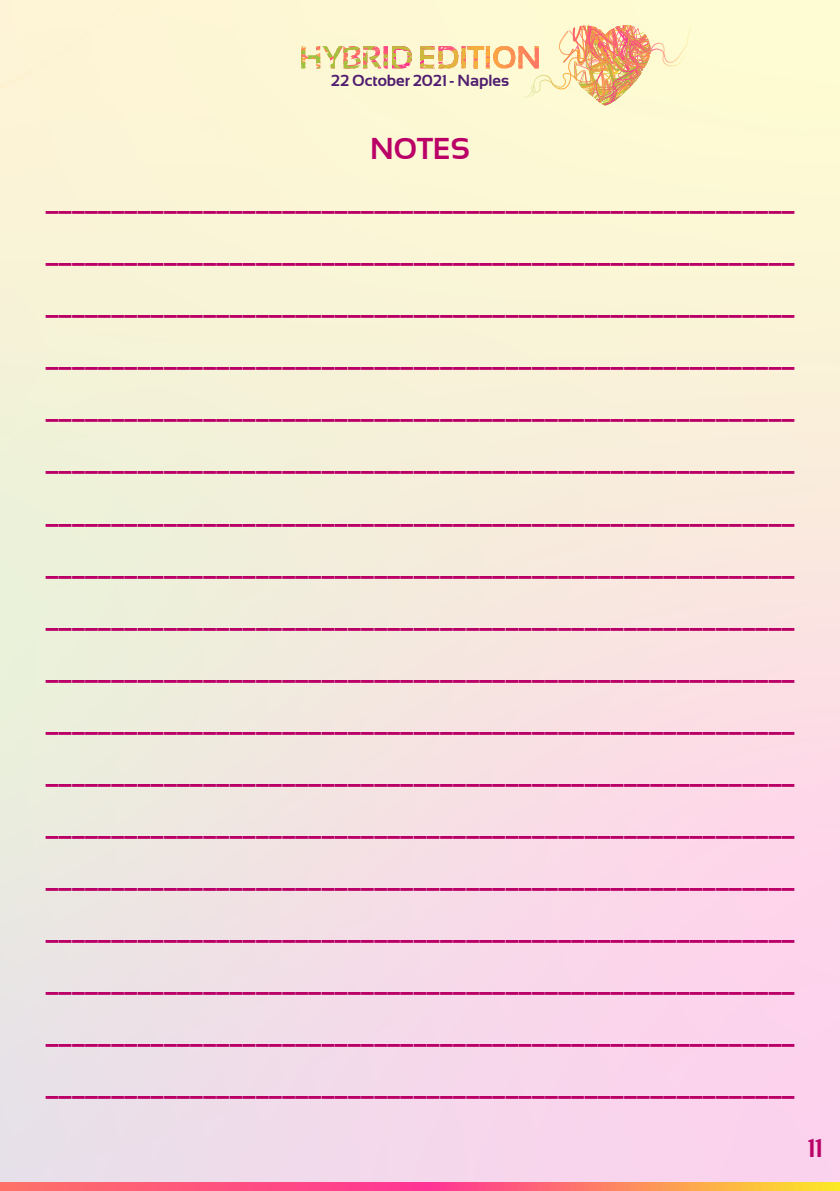
<style>
.page{position:relative;width:840px;height:1191px;background:#fff}
.page>*{position:absolute;margin:0;border:0;box-sizing:border-box;transform-origin:0 0}
.t1{font:700 30px "Sansation";letter-spacing:-.01em;color:#ba0067}
.t2{font:700 26px/52px "Sansation";color:#ba0067;text-align:justify}
.t3{font:700 16px "Sansation";color:#501e70}
</style>
<div class="page">
<div style="left:0;top:0;width:839px;height:1191px;background:linear-gradient(to bottom,#fcfed0,#f4d3ee)"></div>
<div style="left:138px;top:0;width:140px;height:165px;background:#fdf6d5"></div>
<svg style="left:301px;top:17px;width:390px;height:88px;background:#f9e5bb"></svg>
<svg style="left:138px;top:1182px;width:701px;height:9px;background:#fd716d"></svg>
<svg style="left:0;top:0;width:138px;height:1191px;background:#f0ecdb"></svg>
<p class="t3" style="left:330px;top:72px;width:180px">22 October 2021 - Naples</p>
<p class="t1" style="left:370px;top:132px;width:101px">NOTES</p>
<p class="t2" style="left:45px;top:176px;width:750px">_________________________________________________________ _________________________________________________________ _________________________________________________________ _________________________________________________________ _________________________________________________________ _________________________________________________________ _________________________________________________________ _________________________________________________________ _________________________________________________________ _________________________________________________________ _________________________________________________________ _________________________________________________________ _________________________________________________________ _________________________________________________________ _________________________________________________________ _________________________________________________________ _________________________________________________________ _________________________________________________________</p>
<p class="t2" style="left:806px;top:1122px;width:16px">11</p>
</div>
